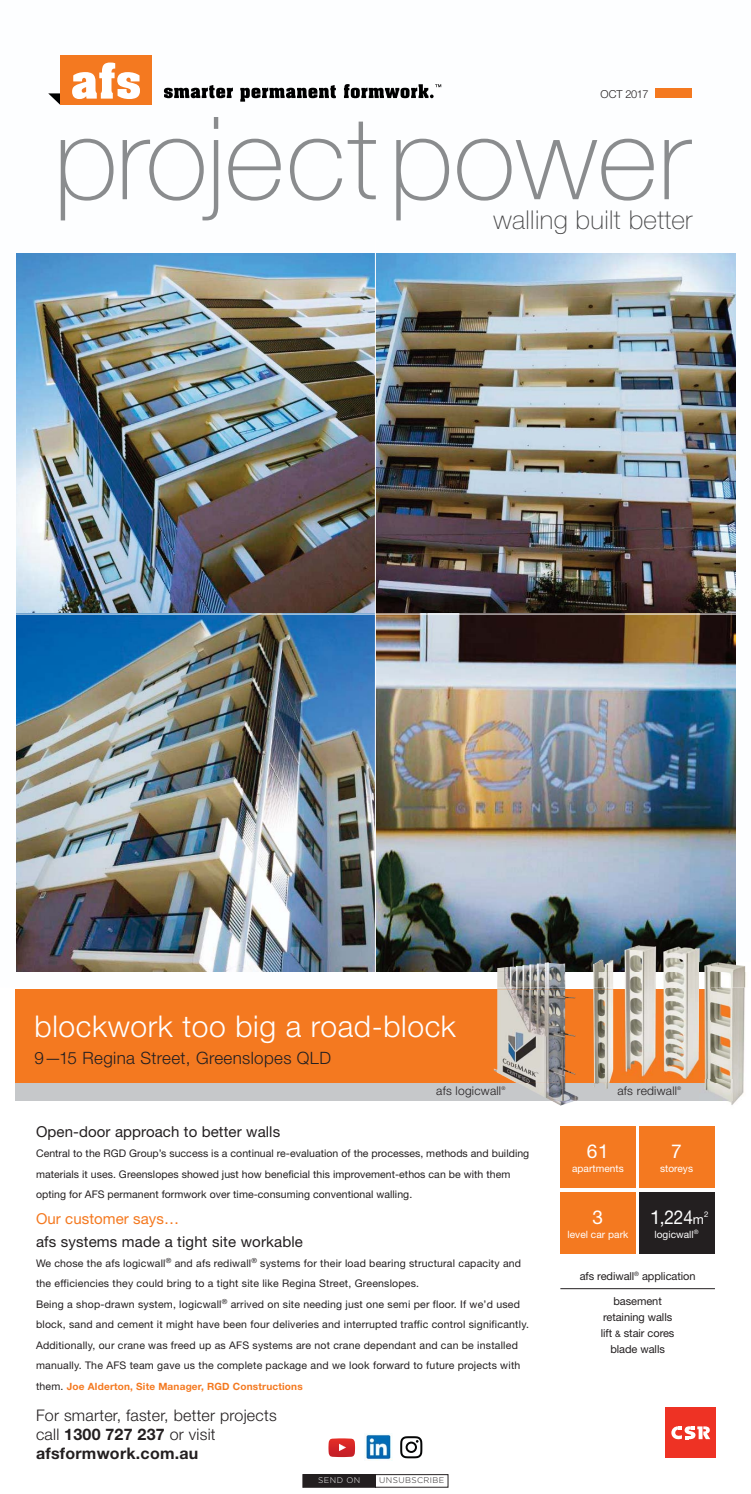
<style>
.page{position:relative;width:751px;height:1494px;background:#fff}
.page>*{position:absolute;margin:0;border:0;box-sizing:border-box;transform-origin:0 0}
.t1{font:100 115.2px "Helvetica Neue";letter-spacing:.005em;color:#8a8c8e}
.t2{font:300 30px "Helvetica Neue";letter-spacing:.02em;color:#fff}
.t3{font:100 26px "Helvetica Neue";letter-spacing:.015em;color:#464647}
.t4{font:19.1px "Helvetica Neue";color:#fff}
.t5{font:300 17px "Helvetica Neue";letter-spacing:.02em;color:#231f20}
.t6{font:300 16px/19.1px "Helvetica Neue";letter-spacing:.015em;color:#231f20}
.t7{font:15px "Helvetica Neue";letter-spacing:.01em;color:#231f20}
.t8{font:15px "Helvetica Neue";letter-spacing:.005em;color:#f47920}
.t9{font:300 12px "Helvetica Neue";letter-spacing:.02em;color:#231f20}
.t10{font:11px/15.9px "Helvetica Neue";letter-spacing:-.005em;color:#231f20;text-align:center}
.t11{font:300 11px "Helvetica Neue";letter-spacing:-.04em;color:#231f20}
.t12{font:10.5px/20.4px "Helvetica Neue";letter-spacing:.02em;color:#231f20}
.t13{font:10.1px "Helvetica Neue";letter-spacing:.005em;color:#fff}
.t14{font:700 10px "Helvetica Neue";letter-spacing:.02em;color:#f47920}
.t15{font:300 8.2px "Gotham";letter-spacing:.05em;color:#231f20}
.t16{font:300 8.2px "Gotham";letter-spacing:.05em;color:#fff}
.t17{font:7.8px "Helvetica Neue";color:#fff}
.t18{font:300 5px "Helvetica Neue";color:#231f20}
.s1{font-weight:400;font-size:10.5px;color:#231f20}
.s2{font-weight:700}
.s3{font-size:13px}
.s4{font-size:9px}
</style>
<div class="page">
<div style="left:303px;top:1475px;width:72px;height:12px;background:#231f20"></div>
<div style="left:302px;top:1474px;width:74px;height:13px;border:1px solid #231f20"></div>
<div style="left:375px;top:1474px;width:73px;height:13px;border:1px solid #231f20"></div>
<svg style="left:665px;top:1407px;width:51px;height:51px"></svg>
<div style="left:665px;top:1408px;width:50px;height:50px;background:#ee3224"></div>
<svg style="left:671px;top:1426px;width:39px;height:14px"></svg>
<div style="left:560px;top:1126px;width:75px;height:62px;background:#f47920"></div>
<div style="left:638px;top:1126px;width:75px;height:62px;background:#f47920"></div>
<div style="left:638px;top:1192px;width:75px;height:62px;background:#231f20"></div>
<div style="left:560px;top:1192px;width:75px;height:62px;background:#f47920"></div>
<svg style="left:164px;top:85px;width:69px;height:13px"></svg>
<svg style="left:240px;top:85px;width:96px;height:17px"></svg>
<svg style="left:48px;top:93px;width:12px;height:12px"></svg>
<div style="left:60px;top:56px;width:92px;height:49px;background:#f47920"></div>
<svg style="left:72px;top:63px;width:68px;height:36px"></svg>
<svg style="left:344px;top:84px;width:97px;height:14px"></svg>
<div style="left:655px;top:89px;width:36px;height:9px;background:#f47920"></div>
<img style="left:364px;top:1433px;width:28px;height:28px">
<svg style="left:400px;top:1436px;width:22px;height:22px"></svg>
<svg style="left:328px;top:1438px;width:27px;height:19px"></svg>
<hr style="left:560px;top:1288px;width:154px;height:1px;background:#231f20">
<img style="left:16px;top:254px;width:719px;height:718px">
<hr style="left:0;top:614px;width:750px;height:1px;background:#fff">
<hr style="left:375px;top:240px;width:1px;height:741px;background:#fff">
<div style="left:16px;top:1083px;width:719px;height:18px;background:#c6c8ca"></div>
<div style="left:16px;top:990px;width:721px;height:93px;background:#f47920"></div>
<img style="left:552px;top:1101px;width:22px;height:5px">
<img style="left:497px;top:952px;width:68px;height:38px">
<img style="left:519px;top:1083px;width:59px;height:18px">
<img style="left:493px;top:990px;width:82px;height:93px">
<img style="left:592px;top:959px;width:21px;height:130px">
<img style="left:710px;top:987px;width:36px;height:118px">
<img style="left:704px;top:972px;width:42px;height:15px">
<img style="left:710px;top:963px;width:36px;height:9px">
<img style="left:705px;top:1083px;width:30px;height:18px">
<img style="left:704px;top:990px;width:33px;height:93px">
<img style="left:621px;top:939px;width:38px;height:143px">
<img style="left:662px;top:963px;width:37px;height:116px">
<img style="left:662px;top:939px;width:48px;height:24px">
<svg style="left:699px;top:987px;width:11px;height:3px"></svg>
<svg style="left:699px;top:963px;width:11px;height:9px"></svg>
<p class="t11" style="left:600px;top:90px;width:49px">OCT 2017</p>
<h1 class="t1" style="left:53px;top:117px;width:638px">projectpower</h1>
<h3 class="t3" style="left:493px;top:211px;width:200px">walling built better</h3>
<h2 class="t2" style="left:35px;top:1015px;width:422px">blockwork too big a road-block</h2>
<h3 class="t5" style="left:35px;top:1051px;width:298px">9—15 Regina Street, Greenslopes QLD</h3>
<p class="t9" style="left:436px;top:1087px;width:66px">afs logicwall</p>
<p class="t18" style="left:501px;top:1087px;width:5px">®</p>
<p class="t9" style="left:617px;top:1087px;width:61px">afs rediwall</p>
<p class="t18" style="left:677px;top:1087px;width:5px">®</p>
<h3 class="t7" style="left:36px;top:1126px;width:246px">Open-door approach to better walls</h3>
<p class="t12" style="left:36px;top:1144px;width:494px">Central to the RGD Group’s success is a continual re-evaluation of the processes, methods and building materials it uses. Greenslopes showed just how beneficial this improvement-ethos can be with them opting for AFS permanent formwork over time-consuming conventional walling.</p>
<h3 class="t8" style="left:36px;top:1213px;width:144px">Our customer says…</h3>
<h3 class="t7" style="left:36px;top:1236px;width:268px">afs systems made a tight site workable</h3>
<p class="t12" style="left:36px;top:1254px;width:494px">We chose the afs logicwall<sup>®</sup> and afs rediwall<sup>®</sup> systems for their load bearing structural capacity and the efficiencies they could bring to a tight site like Regina Street, Greenslopes.<br>Being a shop-drawn system, logicwall<sup>®</sup> arrived on site needing just one semi per floor. If we’d used block, sand and cement it might have been four deliveries and interrupted traffic control significantly.<br>Additionally, our crane was freed up as AFS systems are not crane dependant and can be installed manually. The AFS team gave us the complete package and we look forward to future projects with</p>
<p class="t14" style="left:36px;top:1382px;width:268px"><span class="s1">them.</span> Joe Alderton, Site Manager, RGD Constructions</p>
<h3 class="t6" style="left:36px;top:1407px;width:242px">For smarter, faster, better projects call <span class="s2">1300 727 237</span> or visit <span class="s2">afsformwork.com.au</span></h3>
<p class="t16" style="left:318px;top:1477px;width:44px">SEND ON</p>
<p class="t15" style="left:379px;top:1477px;width:67px">UNSUBSCRIBE</p>
<h3 class="t4" style="left:586px;top:1144px;width:23px">61</h3>
<p class="t13" style="left:572px;top:1165px;width:53px">apartments</p>
<h3 class="t4" style="left:592px;top:1210px;width:12px">3</h3>
<p class="t13" style="left:567px;top:1231px;width:62px">level car park</p>
<h3 class="t4" style="left:671px;top:1144px;width:12px">7</h3>
<p class="t13" style="left:659px;top:1165px;width:34px">storeys</p>
<h3 class="t4" style="left:650px;top:1210px;width:55px">1,224<span class="s3">m</span></h3>
<p class="t17" style="left:703px;top:1211px;width:6px">2</p>
<p class="t13" style="left:654px;top:1231px;width:46px">logicwall<sup>®</sup></p>
<p class="t10" style="left:579px;top:1269px;width:117px">afs rediwall<sup>®</sup> application</p>
<p class="t10" style="left:600px;top:1294px;width:75px">basement retaining walls lift <span class="s4">&amp;</span> stair cores blade walls</p>
</div>
